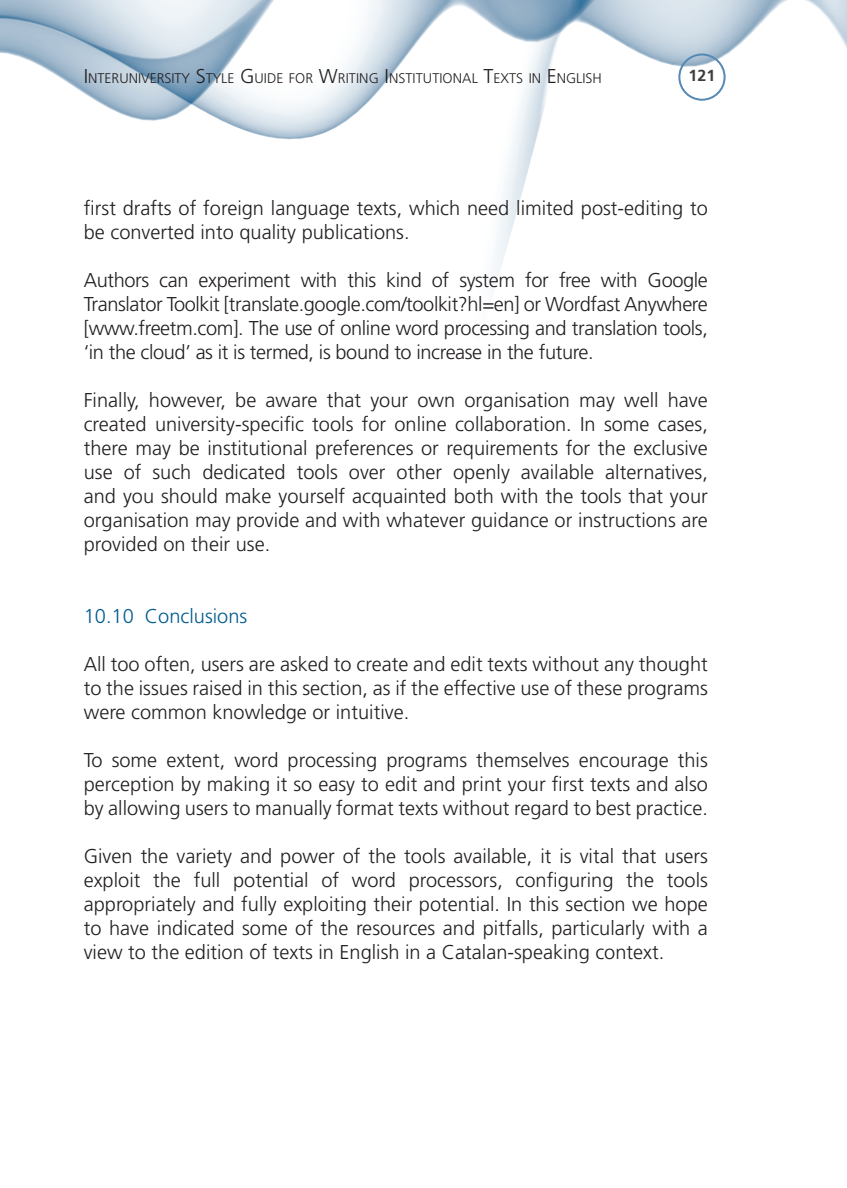
<style>
.page{position:relative;width:847px;height:1188px;background:#fff}
.page>*{position:absolute;margin:0;border:0;box-sizing:border-box;transform-origin:0 0}
.t1{font:300 20px/24px "Frutiger LT";color:#231f20;text-align:justify}
.t2{font:300 20px "Frutiger LT";color:#005b8f}
.t3{font:700 16px "Frutiger LT";color:#3e3e3f}
.t4{font:300 14px "Frutiger LT";color:#231f20}
.s1{font-size:20px}
</style>
<div class="page">
<img style="left:0;top:0;width:846px;height:286px">
<div style="left:678px;top:54px;width:47px;height:47px;border:2px solid #5689b3;border-radius:50%"></div>
<p class="t4" style="left:84px;top:70px;width:517px"><span class="s1">I</span> NTERUNIVERSITY <span class="s1">S</span>TYLE <span class="s1">G</span>UIDE FOR <span class="s1">W</span>RITING <span class="s1">I</span> NSTITUTIONAL <span class="s1">T</span>EXTS IN <span class="s1">E</span> NGLISH</p>
<p class="t3" style="left:688px;top:66px;width:28px">121</p>
<p class="t1" style="left:84px;top:196px;width:625px">first drafts of foreign language texts, which need limited post-editing to be converted into quality publications.</p>
<p class="t1" style="left:84px;top:268px;width:625px">Authors can experiment with this kind of system for free with Google Translator Toolkit [translate.google.com/toolkit?hl=en] or Wordfast Anywhere [www.freetm.com]. The use of online word processing and translation tools, ‘in the cloud’ as it is termed, is bound to increase in the future.</p>
<p class="t1" style="left:84px;top:388px;width:625px">Finally, however, be aware that your own organisation may well have created university-specific tools for online collaboration. In some cases, there may be institutional preferences or requirements for the exclusive use of such dedicated tools over other openly available alternatives, and you should make yourself acquainted both with the tools that your organisation may provide and with whatever guidance or instructions are provided on their use.</p>
<p class="t2" style="left:84px;top:604px;width:165px">10.10 Conclusions</p>
<p class="t1" style="left:84px;top:652px;width:625px">All too often, users are asked to create and edit texts without any thought to the issues raised in this section, as if the effective use of these programs were common knowledge or intuitive.</p>
<p class="t1" style="left:84px;top:748px;width:625px">To some extent, word processing programs themselves encourage this perception by making it so easy to edit and print your first texts and also by allowing users to manually format texts without regard to best practice.</p>
<p class="t1" style="left:84px;top:844px;width:625px">Given the variety and power of the tools available, it is vital that users exploit the full potential of word processors, configuring the tools appropriately and fully exploiting their potential. In this section we hope to have indicated some of the resources and pitfalls, particularly with a view to the edition of texts in English in a Catalan-speaking context.</p>
</div>
